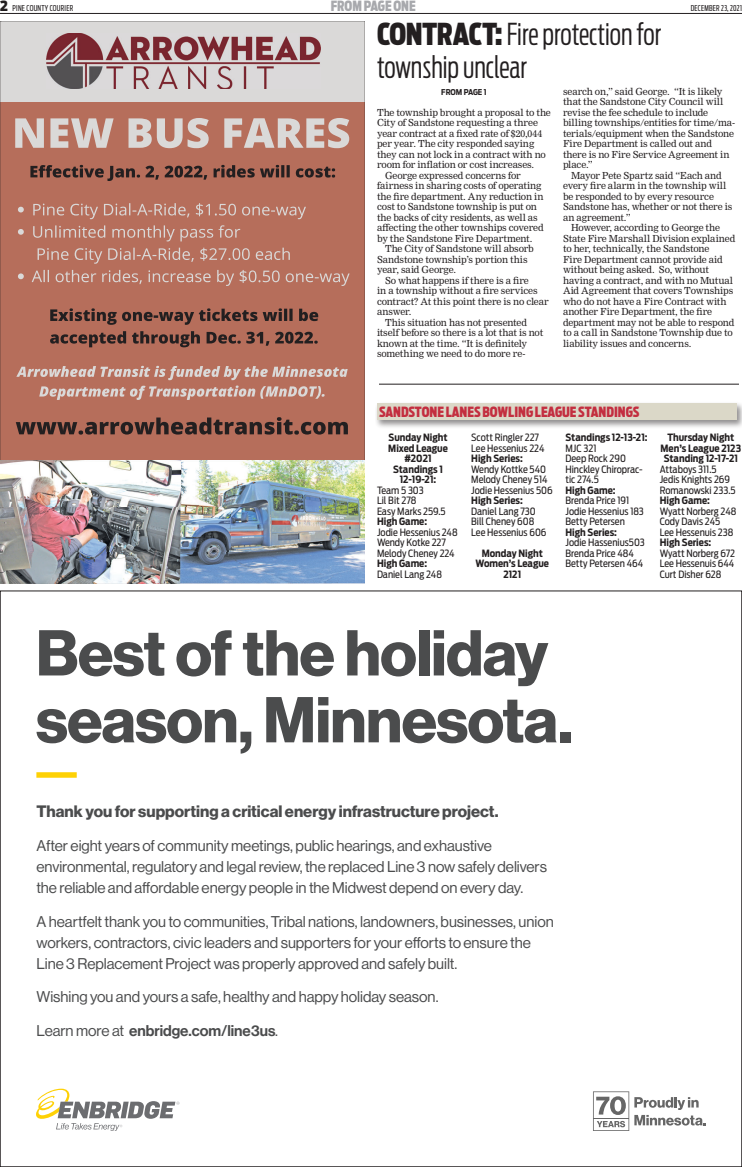
<style>
.page{position:relative;width:742px;height:1167px;background:#fff}
.page>*{position:absolute;margin:0;border:0;box-sizing:border-box;transform-origin:0 0}
.t1{font:63.3px/66.8px "N Haas Grotesk DS Pro 75 Bd";letter-spacing:-.01em;color:#4b4c4d}
.HEAD___JUMPHEAD{font:300 30px/33px "Antenna Extra Cond";color:#231f20}
.t2{font:16.2px "N Haas Grotesk DS Pro 75 Bd";color:#4b4c4d}
.t3{font:15.3px/21px "N Haas Grotesk DS Pro 55 Rg";letter-spacing:-.005em;color:#4b4c4d}
.t4{font:15.3px "N Haas Grotesk DS Pro 65 Md";color:#4b4c4d}
.STANDING_HED_-_RED{font:900 14px "Antenna Extra Cond";color:#c32e3f}
.t5{font:900 14px "Antenna Extra Cond";color:#a8a9ad}
.SPORTS___RESULTS_TEX{font:10px/10.5px "Antenna Cond";color:#231f20}
.SPORTS___RESULTS_BOL{font:700 10px/10.5px "Antenna Cond";color:#231f20;text-align:center}
.SPORTS___RESULTS_TEX-2{font:700 10px "Antenna Cond";color:#231f20}
.BODY_TEXT{font:9.5px/10.5px "Nimrod MT Std";letter-spacing:-.01em;color:#231f20}
.BODY_TEXT-_no_indent{font:9.5px/10.5px "Nimrod MT Std";letter-spacing:-.01em;color:#231f20}
.t6{font:8px "Antenna Extra Cond";letter-spacing:.03em;color:#231f20}
.JUMPLINE_FROM{font:700 8px "Antenna Cond";letter-spacing:-.005em;color:#231f20}
.s1{font-family:"Antenna Cond";font-weight:900;font-size:14px}
.s2{font-weight:900}
.s3{font-family:"N Haas Grotesk DS Pro 55 Rg"}
</style>
<div class="page">
<hr style="left:0;top:13px;width:742px;height:1px;background:#231f20">
<svg style="left:36px;top:1088px;width:143px;height:42px"></svg>
<div style="left:36px;top:772px;width:41px;height:5px;background:#fed105"></div>
<svg style="left:593px;top:1091px;width:113px;height:39px"></svg>
<svg style="left:0;top:21px;width:365px;height:439px;background:#b37e71"></svg>
<img style="left:0;top:460px;width:365px;height:123px">
<img style="left:332px;top:506px;width:33px;height:77px">
<img style="left:33px;top:583px;width:299px;height:1px">
<hr style="left:379px;top:384px;width:360px;height:1px;background:#231f20">
<div style="left:374px;top:401px;width:368px;height:28px;background:#231f20;opacity:.5"></div>
<div style="left:377px;top:403px;width:360px;height:17px;background:#dbd8c8"></div>
<p class="t6" style="left:0;top:4px;width:75px"><span class="s1">2</span> PINE COUNTY COURIER</p>
<p class="t5" style="left:331px;top:-2px;width:86px">FROM PAGE ONE</p>
<p class="t6" style="left:690px;top:4px;width:53px">DECEMBER 23, 2021</p>
<p class="HEAD___JUMPHEAD" style="left:377px;top:18px;width:286px"><span class="s2">CONTRACT:</span> Fire protection for township unclear</p>
<p class="JUMPLINE_FROM" style="left:441px;top:87px;width:47px">FROM PAGE 1</p>
<p class="BODY_TEXT-_no_indent" style="left:377px;top:106px;width:175px">The township brought a proposal to the City of Sandstone requesting a three year contract at a fixed rate of $20,044 per year. The city responded saying they can not lock in a contract with no room for inflation or cost increases.</p>
<p class="BODY_TEXT" style="left:377px;top:169px;width:168px;text-indent:8px">George expressed concerns for fairness in sharing costs of operating the fire department. Any reduction in cost to Sandstone township is put on the backs of city residents, as well as affecting the other townships covered by the Sandstone Fire Department.</p>
<p class="BODY_TEXT" style="left:377px;top:243px;width:158px;text-indent:8px">The City of Sandstone will absorb<br>Sandstone township’s portion this year, said George.</p>
<p class="BODY_TEXT" style="left:377px;top:274px;width:173px;text-indent:8px">So what happens if there is a fire<br>in a township without a fire services contract? At this point there is no clear answer.</p>
<p class="BODY_TEXT" style="left:377px;top:316px;width:168px;text-indent:8px">This situation has not presented itself before so there is a lot that is not known at the time. “It is definitely something we need to do more re-</p>
<p class="BODY_TEXT" style="left:563px;top:85px;width:174px">search on,” said George. “It is likely that the Sandstone City Council will revise the fee schedule to include billing townships/entities for time/ma&shy;terials/equipment when the Sandstone Fire Department is called out and there is no Fire Service Agreement in place.”</p>
<p class="BODY_TEXT" style="left:563px;top:169px;width:171px;text-indent:8px">Mayor Pete Spartz said “Each and every fire alarm in the township will be responded to by every resource<br>Sandstone has, whether or not there is an agreement.”</p>
<p class="BODY_TEXT" style="left:563px;top:222px;width:174px;text-indent:8px">However, according to George the State Fire Marshall Division explained to her, technically, the Sandstone<br>Fire Department cannot provide aid without being asked. So, without having a contract, and with no Mutual Aid Agreement that covers Townships who do not have a Fire Contract with another Fire Department, the fire department may not be able to respond to a call in Sandstone Township due to liability issues and concerns.</p>
<p class="STANDING_HED_-_RED" style="left:379px;top:403px;width:262px">SANDSTONE LANES BOWLING LEAGUE STANDINGS</p>
<p class="SPORTS___RESULTS_BOL" style="left:388px;top:432px;width:61px">Sunday Night</p>
<p class="SPORTS___RESULTS_BOL" style="left:388px;top:443px;width:61px">Mixed League #2021</p>
<p class="SPORTS___RESULTS_BOL" style="left:393px;top:464px;width:51px">Standings 1</p>
<p class="SPORTS___RESULTS_BOL" style="left:400px;top:474px;width:38px">12-19-21:</p>
<p class="SPORTS___RESULTS_TEX" style="left:377px;top:485px;width:48px">Team 5 303</p>
<p class="SPORTS___RESULTS_TEX" style="left:377px;top:495px;width:41px">Lil Bit 278</p>
<p class="SPORTS___RESULTS_TEX" style="left:377px;top:506px;width:70px">Easy Marks 259.5</p>
<p class="SPORTS___RESULTS_TEX-2" style="left:377px;top:515px;width:52px">High Game:</p>
<p class="SPORTS___RESULTS_TEX" style="left:377px;top:527px;width:82px">Jodie Hessenius 248</p>
<p class="SPORTS___RESULTS_TEX" style="left:377px;top:537px;width:70px">Wendy Kotke 227</p>
<p class="SPORTS___RESULTS_TEX" style="left:377px;top:548px;width:79px">Melody Cheney 224</p>
<p class="SPORTS___RESULTS_TEX-2" style="left:377px;top:557px;width:52px">High Game:</p>
<p class="SPORTS___RESULTS_TEX" style="left:377px;top:569px;width:66px">Daniel Lang 248</p>
<p class="SPORTS___RESULTS_TEX" style="left:471px;top:432px;width:69px">Scott Ringler 227</p>
<p class="SPORTS___RESULTS_TEX" style="left:471px;top:443px;width:75px">Lee Hessenius 224</p>
<p class="SPORTS___RESULTS_TEX-2" style="left:471px;top:452px;width:53px">High Series:</p>
<p class="SPORTS___RESULTS_TEX" style="left:471px;top:464px;width:76px">Wendy Kottke 540</p>
<p class="SPORTS___RESULTS_TEX" style="left:471px;top:474px;width:78px">Melody Cheney 514</p>
<p class="SPORTS___RESULTS_TEX" style="left:471px;top:485px;width:83px">Jodie Hessenius 506</p>
<p class="SPORTS___RESULTS_TEX-2" style="left:471px;top:494px;width:53px">High Series:</p>
<p class="SPORTS___RESULTS_TEX" style="left:471px;top:506px;width:66px">Daniel Lang 730</p>
<p class="SPORTS___RESULTS_TEX" style="left:471px;top:516px;width:65px">Bill Cheney 608</p>
<p class="SPORTS___RESULTS_TEX" style="left:471px;top:527px;width:77px">Lee Hessenius 606</p>
<p class="SPORTS___RESULTS_BOL" style="left:481px;top:548px;width:63px">Monday Night</p>
<p class="SPORTS___RESULTS_BOL" style="left:475px;top:558px;width:75px">Women’s League<br>2121</p>
<p class="SPORTS___RESULTS_BOL" style="left:565px;top:432px;width:84px">Standings 12-13-21:</p>
<p class="SPORTS___RESULTS_TEX" style="left:565px;top:443px;width:32px">MJC 321</p>
<p class="SPORTS___RESULTS_TEX" style="left:565px;top:453px;width:62px">Deep Rock 290</p>
<p class="SPORTS___RESULTS_TEX" style="left:565px;top:464px;width:79px">Hinckley Chiroprac&shy;tic 274.5</p>
<p class="SPORTS___RESULTS_TEX-2" style="left:565px;top:484px;width:52px">High Game:</p>
<p class="SPORTS___RESULTS_TEX" style="left:565px;top:495px;width:65px">Brenda Price 191</p>
<p class="SPORTS___RESULTS_TEX" style="left:565px;top:506px;width:80px">Jodie Hessenius 183</p>
<p class="SPORTS___RESULTS_TEX" style="left:565px;top:516px;width:61px">Betty Petersen</p>
<p class="SPORTS___RESULTS_TEX-2" style="left:565px;top:526px;width:53px">High Series:</p>
<p class="SPORTS___RESULTS_TEX" style="left:565px;top:537px;width:81px">Jodie Hassenius503</p>
<p class="SPORTS___RESULTS_TEX" style="left:565px;top:548px;width:70px">Brenda Price 484</p>
<p class="SPORTS___RESULTS_TEX" style="left:565px;top:558px;width:79px">Betty Petersen 464</p>
<p class="SPORTS___RESULTS_BOL" style="left:667px;top:432px;width:68px">Thursday Night</p>
<p class="SPORTS___RESULTS_BOL" style="left:660px;top:443px;width:82px">Men’s League 2123</p>
<p class="SPORTS___RESULTS_BOL" style="left:663px;top:453px;width:76px">Standing 12-17-21</p>
<p class="SPORTS___RESULTS_TEX" style="left:659px;top:464px;width:58px">Attaboys 311.5</p>
<p class="SPORTS___RESULTS_TEX" style="left:659px;top:474px;width:72px">Jedis Knights 269</p>
<p class="SPORTS___RESULTS_TEX" style="left:659px;top:485px;width:77px">Romanowski 233.5</p>
<p class="SPORTS___RESULTS_TEX-2" style="left:659px;top:494px;width:52px">High Game:</p>
<p class="SPORTS___RESULTS_TEX" style="left:659px;top:506px;width:78px">Wyatt Norberg 248</p>
<p class="SPORTS___RESULTS_TEX" style="left:659px;top:516px;width:62px">Cody Davis 245</p>
<p class="SPORTS___RESULTS_TEX" style="left:659px;top:527px;width:75px">Lee Hessenuis 238</p>
<p class="SPORTS___RESULTS_TEX-2" style="left:659px;top:536px;width:53px">High Series:</p>
<p class="SPORTS___RESULTS_TEX" style="left:659px;top:548px;width:77px">Wyatt Norberg 672</p>
<p class="SPORTS___RESULTS_TEX" style="left:659px;top:558px;width:76px">Lee Hessenuis 644</p>
<p class="SPORTS___RESULTS_TEX" style="left:659px;top:569px;width:63px">Curt Disher 628</p>
<p class="t1" style="left:36px;top:620px;width:538px">Best of the holiday season, Minnesota.</p>
<p class="t2" style="left:36px;top:801px;width:463px">Thank you for supporting a critical energy infrastructure project.</p>
<p class="t3" style="left:36px;top:835px;width:512px">After eight years of community meetings, public hearings, and exhaustive environmental, regulatory and legal review, the replaced Line 3 now safely delivers the reliable and affordable energy people in the Midwest depend on every day.</p>
<p class="t3" style="left:36px;top:910px;width:518px">A heartfelt thank you to communities, Tribal nations, landowners, businesses, union workers, contractors, civic leaders and supporters for your efforts to ensure the<br>Line 3 Replacement Project was properly approved and safely built.</p>
<p class="t3" style="left:36px;top:986px;width:403px">Wishing you and yours a safe, healthy and happy holiday season.</p>
<p class="t4" style="left:36px;top:1022px;width:243px"><span class="s3">Learn more at</span> enbridge.com/line3us<span class="s3">.</span></p>
</div>
